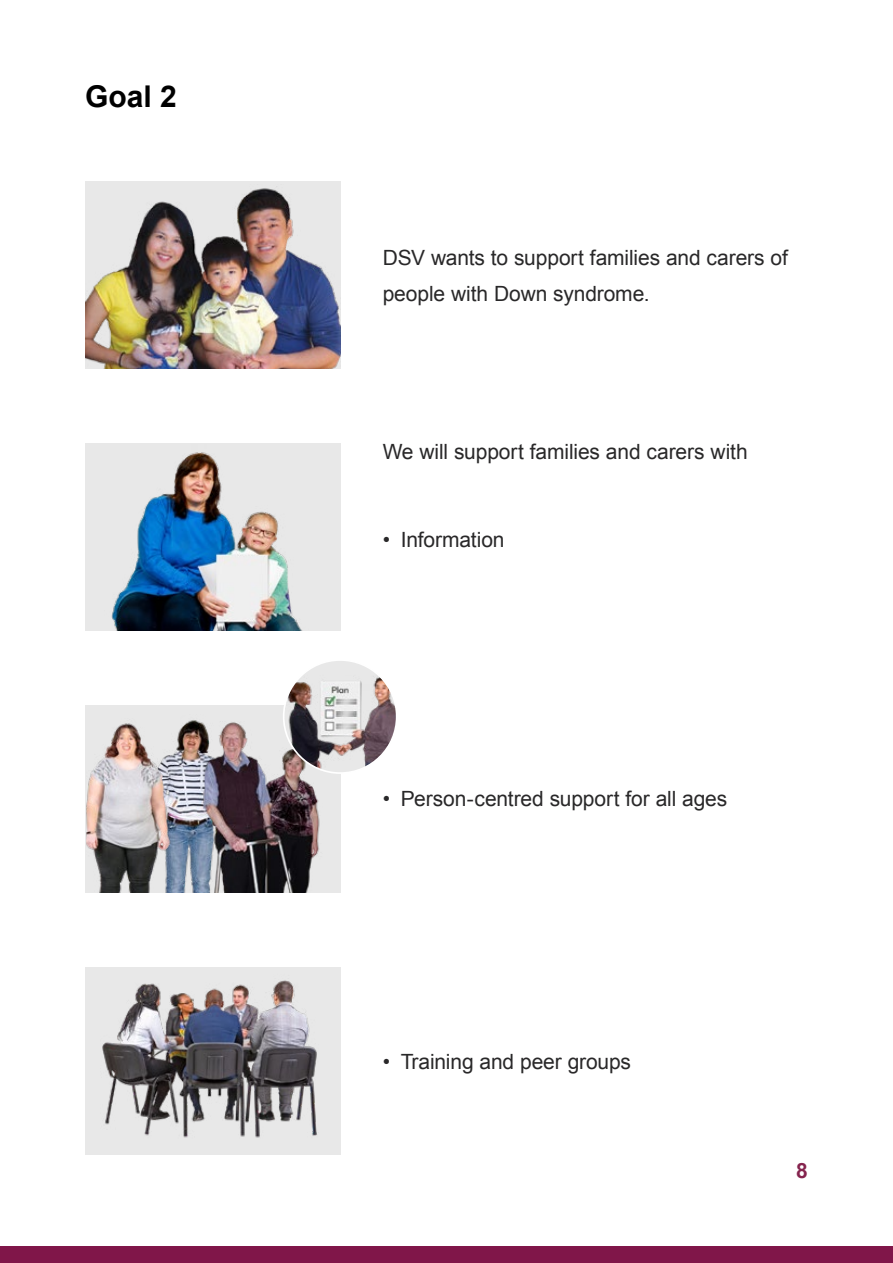
<style>
.page{position:relative;width:893px;height:1263px;background:#fff}
.page>*{position:absolute;margin:0;border:0;box-sizing:border-box;transform-origin:0 0}
.t1{font:700 30px "Arial";color:#000}
.t2{font:21px/36px "Arial";letter-spacing:-.005em;color:#292829}
.t3{font:700 21px "Arial";color:#85244e}
</style>
<div class="page">
<div style="left:0;top:1246px;width:893px;height:17px;background:#801649"></div>
<div style="left:85px;top:443px;width:255px;height:187px;background:#e8e8e8"></div>
<img style="left:111px;top:452px;width:191px;height:178px">
<div style="left:85px;top:705px;width:255px;height:187px;background:#e8e8e8"></div>
<img style="left:85px;top:185px;width:255px;height:184px">
<div style="left:85px;top:967px;width:255px;height:187px;background:#e8e8e8"></div>
<img style="left:102px;top:980px;width:215px;height:158px">
<img style="left:173px;top:720px;width:27px;height:172px">
<img style="left:87px;top:723px;width:86px;height:169px">
<img style="left:186px;top:722px;width:134px;height:170px">
<img style="left:284px;top:666px;width:111px;height:107px">
<div style="left:283px;top:659px;width:115px;height:115px;border:2px solid #fff;border-radius:50%"></div>
<h1 class="t1" style="left:85px;top:77px;width:93px">Goal 2</h1>
<p class="t2" style="left:383px;top:240px;width:407px">DSV wants to support families and carers of people with Down syndrome.</p>
<p class="t2" style="left:383px;top:433px;width:366px">We will support families and carers with</p>
<p class="t2" style="left:383px;top:522px;width:123px">• Information</p>
<p class="t2" style="left:383px;top:781px;width:346px">• Person-centred support for all ages</p>
<p class="t2" style="left:383px;top:1043px;width:250px">• Training and peer groups</p>
<p class="t3" style="left:796px;top:1157px;width:13px">8</p>
</div>
